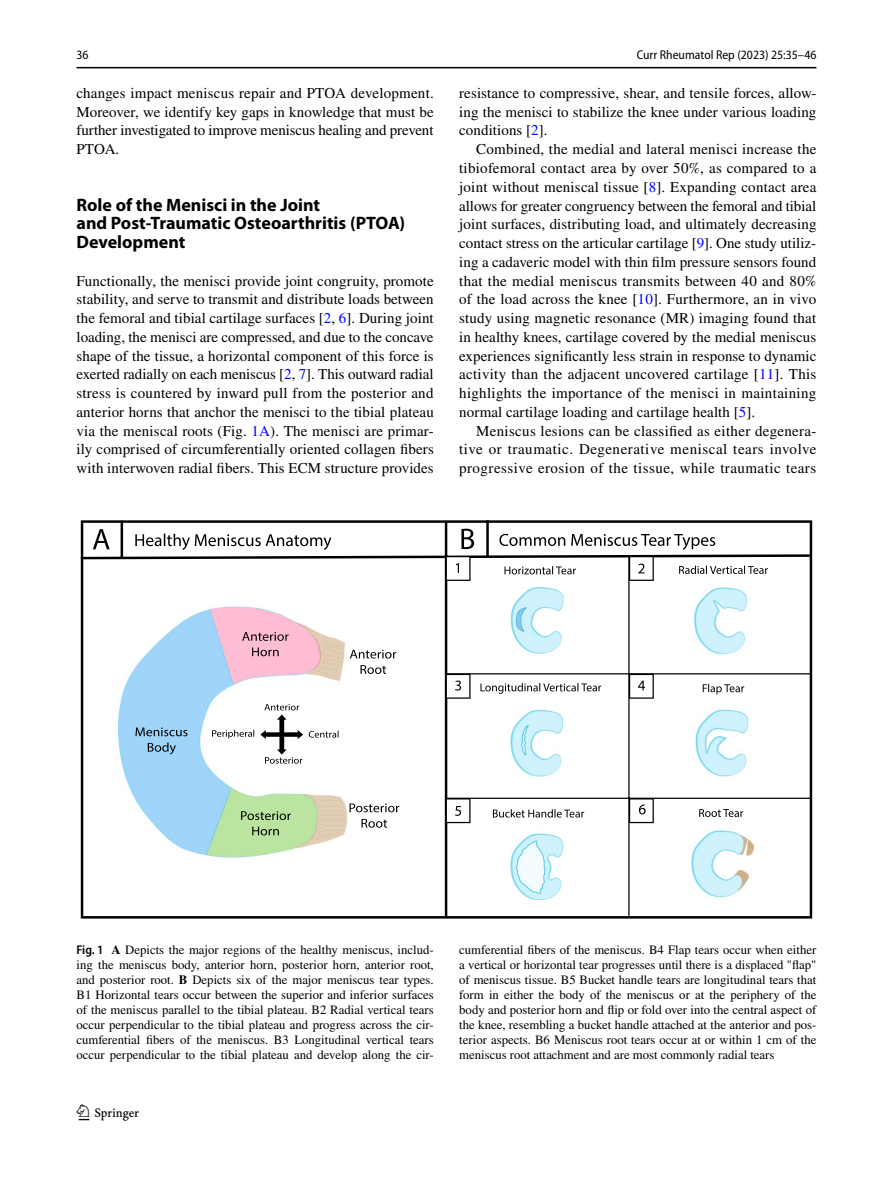
<style>
.page{position:relative;width:893px;height:1187px;background:#fff}
.page>*{position:absolute;margin:0;border:0;box-sizing:border-box;transform-origin:0 0}
.t1{font:22.5px "Springnew Regular 2";color:#000}
.t2{font:700 18px/18.8px "Myriad Pro";color:#000}
.t3{font:15px/18.8px "STIX";letter-spacing:.005em;color:#000;text-align:justify}
.t4{font:12.75px/15px "STIX";color:#000;text-align:justify}
.t5{font:semi-condensed 12.75px "Myriad Pro";color:#000}
.s1{color:#00f}
.s2{font-family:"Myriad Pro";font-weight:600;font-stretch:semi-condensed}
.s3{font-weight:700}
</style>
<div class="page">
<hr style="left:77px;top:67px;width:739px;height:1px;background:#000">
<svg style="left:81px;top:520px;width:731px;height:398px"></svg>
<hr style="left:628px;top:556px;width:2px;height:361px;background:#000">
<hr style="left:446px;top:673px;width:365px;height:1px;background:#000">
<hr style="left:446px;top:797px;width:365px;height:1px;background:#000">
<svg style="left:93px;top:529px;width:17px;height:20px"></svg>
<svg style="left:461px;top:528px;width:13px;height:21px"></svg>
<svg style="left:135px;top:533px;width:196px;height:17px"></svg>
<svg style="left:499px;top:534px;width:66px;height:12px"></svg>
<svg style="left:571px;top:534px;width:144px;height:15px"></svg>
<svg style="left:242px;top:632px;width:47px;height:9px"></svg>
<svg style="left:252px;top:647px;width:27px;height:9px"></svg>
<svg style="left:241px;top:811px;width:50px;height:9px"></svg>
<svg style="left:252px;top:826px;width:27px;height:9px"></svg>
<svg style="left:135px;top:727px;width:53px;height:9px"></svg>
<svg style="left:148px;top:742px;width:28px;height:12px"></svg>
<svg style="left:260px;top:704px;width:43px;height:59px"></svg>
<svg style="left:309px;top:730px;width:29px;height:7px"></svg>
<svg style="left:212px;top:729px;width:42px;height:9px"></svg>
<svg style="left:350px;top:649px;width:46px;height:9px"></svg>
<svg style="left:360px;top:665px;width:26px;height:9px"></svg>
<svg style="left:349px;top:803px;width:50px;height:9px"></svg>
<svg style="left:361px;top:818px;width:26px;height:9px"></svg>
<svg style="left:446px;top:556px;width:25px;height:25px"></svg>
<svg style="left:446px;top:798px;width:25px;height:25px"></svg>
<svg style="left:630px;top:673px;width:24px;height:25px"></svg>
<svg style="left:446px;top:673px;width:25px;height:25px"></svg>
<svg style="left:630px;top:556px;width:24px;height:25px"></svg>
<svg style="left:679px;top:565px;width:89px;height:9px"></svg>
<svg style="left:480px;top:683px;width:121px;height:10px"></svg>
<svg style="left:504px;top:566px;width:72px;height:8px"></svg>
<svg style="left:703px;top:684px;width:41px;height:10px"></svg>
<svg style="left:493px;top:809px;width:91px;height:8px"></svg>
<svg style="left:630px;top:798px;width:24px;height:25px"></svg>
<svg style="left:699px;top:809px;width:44px;height:8px"></svg>
<p class="t5" style="left:77px;top:48px;width:14px">36</p>
<p class="t5" style="left:637px;top:48px;width:181px">Curr Rheumatol Rep (2023) 25:35–46</p>
<p class="t3" style="left:77px;top:84px;width:359px">changes impact meniscus repair and PTOA development.<br>Moreover, we identify key gaps in knowledge that must be further investigated to improve meniscus healing and prevent PTOA.</p>
<p class="t2" style="left:77px;top:194px;width:330px">Role of the Menisci in the Joint<br>and Post‑Traumatic Osteoarthritis (PTOA)<br>Development</p>
<p class="t3" style="left:77px;top:272px;width:359px">Functionally, the menisci provide joint congruity, promote stability, and serve to transmit and distribute loads between the femoral and tibial cartilage surfaces [<span class="s1">2</span>, <span class="s1">6</span>]. During joint loading, the menisci are compressed, and due to the concave shape of the tissue, a horizontal component of this force is exerted radially on each meniscus [<span class="s1">2</span>, <span class="s1">7</span>]. This outward radial stress is countered by inward pull from the posterior and anterior horns that anchor the menisci to the tibial plateau via the meniscal roots (Fig. <span class="s1">1A</span>). The menisci are primar&shy;ily comprised of circumferentially oriented collagen fibers with interwoven radial fibers. This ECM structure provides</p>
<p class="t3" style="left:459px;top:84px;width:359px">resistance to compressive, shear, and tensile forces, allow&shy;ing the menisci to stabilize the knee under various loading conditions [<span class="s1">2</span>].</p>
<p class="t3" style="left:459px;top:141px;width:359px;text-indent:17px">Combined, the medial and lateral menisci increase the tibiofemoral contact area by over 50%, as compared to a joint without meniscal tissue [<span class="s1">8</span>]. Expanding contact area allows for greater congruency between the femoral and tibial joint surfaces, distributing load, and ultimately decreasing contact stress on the articular cartilage [<span class="s1">9</span>]. One study utiliz&shy;ing a cadaveric model with thin film pressure sensors found that the medial meniscus transmits between 40 and 80% of the load across the knee [<span class="s1">10</span>]. Furthermore, an in vivo study using magnetic resonance (MR) imaging found that in healthy knees, cartilage covered by the medial meniscus experiences significantly less strain in response to dynamic activity than the adjacent uncovered cartilage [<span class="s1">11</span>]. This highlights the importance of the menisci in maintaining normal cartilage loading and cartilage health [<span class="s1">5</span>].</p>
<p class="t3" style="left:459px;top:422px;width:359px;text-indent:17px">Meniscus lesions can be classified as either degenera&shy;tive or traumatic. Degenerative meniscal tears involve progressive erosion of the tissue, while traumatic tears</p>
<p class="t4" style="left:77px;top:942px;width:359px"><span class="s2">Fig. 1</span> <span class="s3">A</span> Depicts the major regions of the healthy meniscus, includ&shy;ing the meniscus body, anterior horn, posterior horn, anterior root, and posterior root. <span class="s3">B</span> Depicts six of the major meniscus tear types.<br>B1 Horizontal tears occur between the superior and inferior surfaces of the meniscus parallel to the tibial plateau. B2 Radial vertical tears occur perpendicular to the tibial plateau and progress across the cir&shy;cumferential fibers of the meniscus. B3 Longitudinal vertical tears occur perpendicular to the tibial plateau and develop along the cir-</p>
<p class="t4" style="left:459px;top:942px;width:359px">cumferential fibers of the meniscus. B4 Flap tears occur when either a vertical or horizontal tear progresses until there is a displaced "flap" of meniscus tissue. B5 Bucket handle tears are longitudinal tears that form in either the body of the meniscus or at the periphery of the body and posterior horn and flip or fold over into the central aspect of the knee, resembling a bucket handle attached at the anterior and pos&shy;terior aspects. B6 Meniscus root tears occur at or within 1 cm of the meniscus root attachment and are most commonly radial tears</p>
<h1 class="t1" style="left:79px;top:1104px;width:62px">1 3</h1>
</div>
